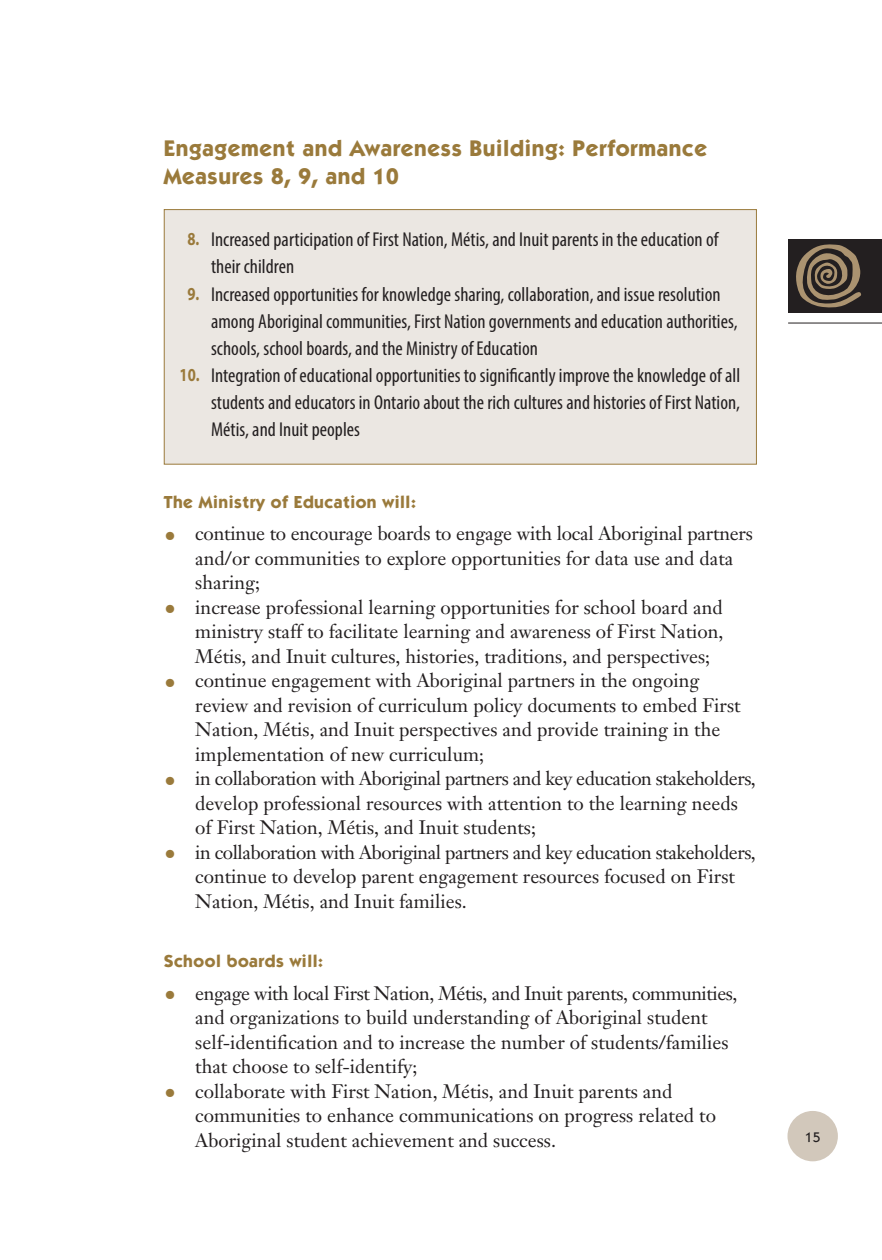
<style>
.page{position:relative;width:882px;height:1260px;background:#fff}
.page>*{position:absolute;margin:0;border:0;box-sizing:border-box;transform-origin:0 0}
.t1{font:700 22.75px/28px "Itc Kabel";letter-spacing:.03em;color:#9a7a3b}
.t2{font:condensed 20.12px/27.1px "Myriad Pro";letter-spacing:.005em;color:#231f20}
.t3{font:19.25px/24.5px "Janson Text";color:#231f20}
.t4{font:700 17.5px "Itc Kabel";letter-spacing:.03em;color:#9a7a3b}
.t5{font:500 14px "Itc Kabel";color:#231f20}
.s1{font-weight:700;font-stretch:normal;font-size:18.38px;color:#9a7a3b}
.s2{font-weight:700;font-size:22.75px;color:#9a7a3b}
</style>
<div class="page">
<hr style="left:788px;top:323px;width:94px;height:1px;background:#231f20">
<div style="left:788px;top:239px;width:94px;height:73px;background:#231f20"></div>
<svg style="left:796px;top:244px;width:65px;height:64px"></svg>
<div style="left:787px;top:1111px;width:51px;height:50px;background:#d2c8bb;border-radius:50%"></div>
<div style="left:164px;top:209px;width:593px;height:256px;background:#ebe7e2;border:1px solid #9a7a3b"></div>
<h2 class="t1" style="left:164px;top:134px;width:545px">Engagement and Awareness Building: Performance<br>Measures 8, 9, and 10</h2>
<p class="t2" style="left:211px;top:226px;width:509px;text-indent:-24px"><span class="s1">8.</span> Increased participation of First Nation, Métis, and Inuit parents in the education of their children</p>
<p class="t2" style="left:211px;top:280px;width:528px;text-indent:-24px"><span class="s1">9.</span> Increased opportunities for knowledge sharing, collaboration, and issue resolution among Aboriginal communities, First Nation governments and education authorities, schools, school boards, and the Ministry of Education</p>
<p class="t2" style="left:211px;top:361px;width:531px;text-align:justify;text-indent:-32px"><span class="s1">10.</span> Integration of educational opportunities to significantly improve the knowledge of all students and educators in Ontario about the rich cultures and histories of First Nation, Métis, and Inuit peoples</p>
<h3 class="t4" style="left:164px;top:491px;width:254px">The Ministry of Education will:</h3>
<p class="t3" style="left:195px;top:521px;width:559px;text-indent:-32px"><span class="s2">•</span> continue to encourage boards to engage with local Aboriginal partners and/or communities to explore opportunities for data use and data sharing;</p>
<p class="t3" style="left:195px;top:595px;width:530px;text-align:justify;text-indent:-32px"><span class="s2">•</span> increase professional learning opportunities for school board and ministry staff to facilitate learning and awareness of First Nation, Métis, and Inuit cultures, histories, traditions, and perspectives;</p>
<p class="t3" style="left:195px;top:668px;width:547px;text-indent:-32px"><span class="s2">•</span> continue engagement with Aboriginal partners in the ongoing review and revision of curriculum policy documents to embed First Nation, Métis, and Inuit perspectives and provide training in the implementation of new curriculum;</p>
<p class="t3" style="left:195px;top:766px;width:562px;text-indent:-32px"><span class="s2">•</span> in collaboration with Aboriginal partners and key education stakeholders, develop professional resources with attention to the learning needs of First Nation, Métis, and Inuit students;</p>
<p class="t3" style="left:195px;top:840px;width:562px;text-indent:-32px"><span class="s2">•</span> in collaboration with Aboriginal partners and key education stakeholders, continue to develop parent engagement resources focused on First<br>Nation, Métis, and Inuit families.</p>
<h3 class="t4" style="left:164px;top:951px;width:161px">School boards will:</h3>
<p class="t3" style="left:195px;top:981px;width:544px;text-indent:-32px"><span class="s2">•</span> engage with local First Nation, Métis, and Inuit parents, communities, and organizations to build understanding of Aboriginal student self-identification and to increase the number of students/families that choose to self-identify;</p>
<p class="t3" style="left:195px;top:1079px;width:522px;text-indent:-32px"><span class="s2">•</span> collaborate with First Nation, Métis, and Inuit parents and communities to enhance communications on progress related to<br>Aboriginal student achievement and success.</p>
<p class="t5" style="left:805px;top:1129px;width:17px">15</p>
</div>
